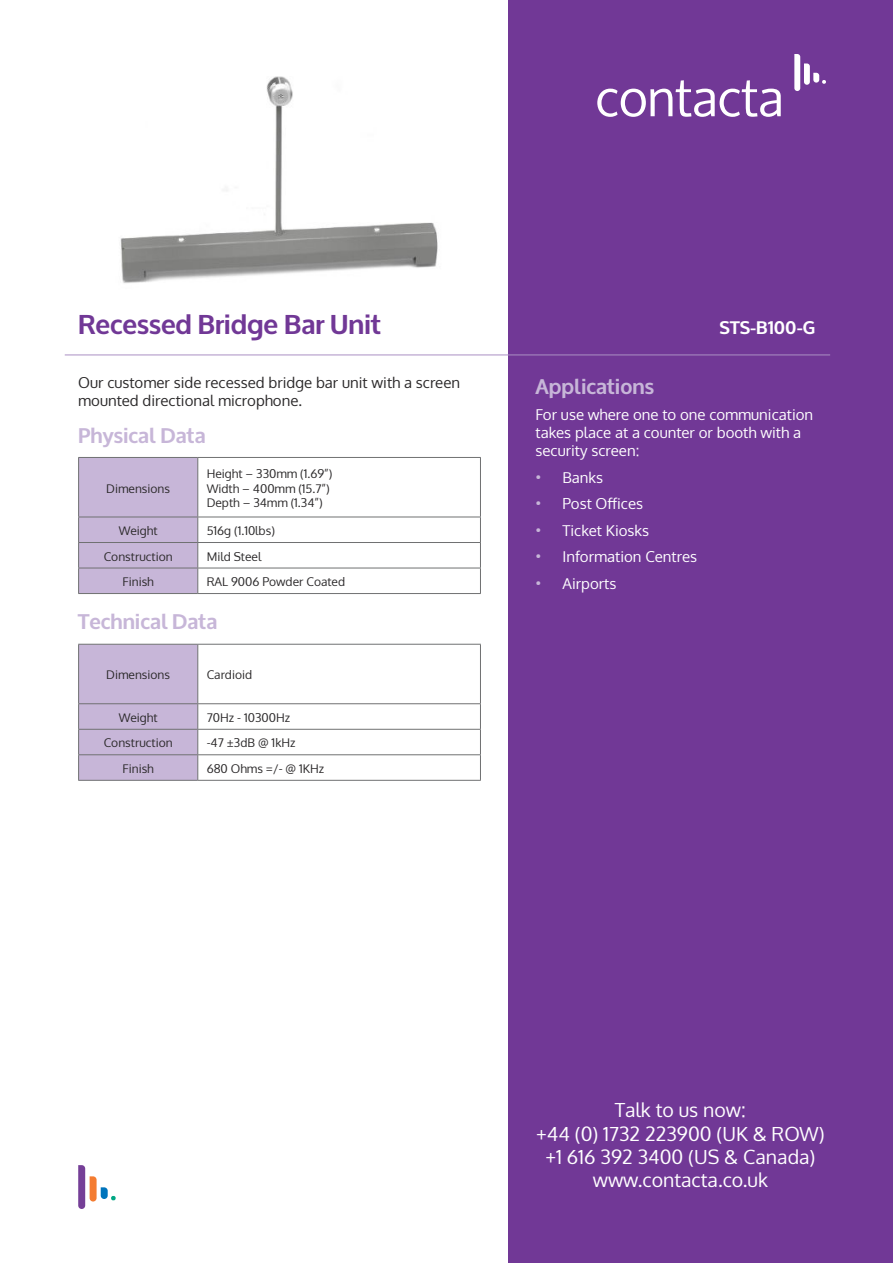
<style>
.page{position:relative;width:893px;height:1263px;background:#fff}
.page>*{position:absolute;margin:0;border:0;box-sizing:border-box;transform-origin:0 0}
.t1{font:700 27px "Oxygen";color:#713896}
.t2{font:700 21px "Oxygen";color:#c7b6d8}
.t3{font:19.5px/23.4px "Oxygen";color:#fff;text-align:center}
.t4{font:700 18px "Oxygen";color:#fff}
.t5{font:15px/18px "Oxygen";color:#fff}
.t6{font:15px/18px "Oxygen";color:#2b292a}
.t7{font:12px/14.4px "Oxygen";color:#2b292a}
.s1{font-weight:300;color:#c7b6d8}
</style>
<div class="page">
<div style="left:508px;top:0;width:385px;height:1263px;background:#713896"></div>
<svg style="left:78px;top:1165px;width:38px;height:44px"></svg>
<svg style="left:597px;top:80px;width:184px;height:37px"></svg>
<svg style="left:794px;top:54px;width:32px;height:37px"></svg>
<hr style="left:65px;top:355px;width:765px;height:1px;background:#ab90c3">
<hr style="left:198px;top:457px;width:283px;height:1px;background:#707172">
<hr style="left:480px;top:458px;width:1px;height:59px;background:#707172">
<hr style="left:198px;top:517px;width:283px;height:1px;background:#707172">
<hr style="left:198px;top:542px;width:283px;height:1px;background:#707172">
<hr style="left:78px;top:593px;width:120px;height:1px;background:#707172">
<hr style="left:198px;top:568px;width:283px;height:1px;background:#707172">
<svg style="left:78px;top:457px;width:120px;height:136px"></svg>
<svg style="left:480px;top:517px;width:1px;height:76px"></svg>
<hr style="left:198px;top:593px;width:283px;height:1px;background:#707172">
<img style="left:120px;top:76px;width:318px;height:207px">
<hr style="left:198px;top:644px;width:283px;height:1px;background:#707172">
<hr style="left:480px;top:645px;width:1px;height:58px;background:#707172">
<hr style="left:198px;top:703px;width:283px;height:1px;background:#707172">
<hr style="left:198px;top:729px;width:283px;height:1px;background:#707172">
<hr style="left:78px;top:780px;width:120px;height:1px;background:#707172">
<hr style="left:198px;top:754px;width:283px;height:1px;background:#707172">
<svg style="left:78px;top:644px;width:120px;height:136px"></svg>
<svg style="left:480px;top:704px;width:1px;height:76px"></svg>
<hr style="left:198px;top:780px;width:283px;height:1px;background:#707172">
<h1 class="t1" style="left:78px;top:315px;width:305px">Recessed Bridge Bar Unit</h1>
<p class="t6" style="left:78px;top:375px;width:383px">Our customer side recessed bridge bar unit with a screen mounted directional microphone.</p>
<h2 class="t2" style="left:78px;top:427px;width:129px">Physical Data</h2>
<p class="t7" style="left:106px;top:482px;width:65px">Dimensions</p>
<p class="t7" style="left:207px;top:468px;width:127px">Height – 330mm (1.69”)<br>Width – 400mm (15.7”)<br>Depth – 34mm (1.34”)</p>
<p class="t7" style="left:119px;top:525px;width:40px">Weight</p>
<p class="t7" style="left:207px;top:525px;width:70px">516g (1.10lbs)</p>
<p class="t7" style="left:104px;top:550px;width:70px">Construction</p>
<p class="t7" style="left:207px;top:550px;width:56px">Mild Steel</p>
<p class="t7" style="left:123px;top:576px;width:33px">Finish</p>
<p class="t7" style="left:207px;top:576px;width:140px">RAL 9006 Powder Coated</p>
<h2 class="t2" style="left:78px;top:614px;width:141px">Technical Data</h2>
<p class="t7" style="left:106px;top:669px;width:65px">Dimensions</p>
<p class="t7" style="left:207px;top:669px;width:47px">Cardioid</p>
<p class="t7" style="left:119px;top:711px;width:40px">Weight</p>
<p class="t7" style="left:207px;top:711px;width:85px">70Hz - 10300Hz</p>
<p class="t7" style="left:104px;top:737px;width:70px">Construction</p>
<p class="t7" style="left:207px;top:737px;width:90px">-47 ±3dB @ 1kHz</p>
<p class="t7" style="left:123px;top:762px;width:33px">Finish</p>
<p class="t7" style="left:207px;top:762px;width:119px">680 Ohms =/- @ 1KHz</p>
<h3 class="t4" style="left:720px;top:321px;width:97px">STS-B100-G</h3>
<h2 class="t2" style="left:535px;top:378px;width:120px">Applications</h2>
<p class="t5" style="left:535px;top:407px;width:279px">For use where one to one communication takes place at a counter or booth with a security screen:</p>
<p class="t5" style="left:535px;top:470px;width:69px"><span class="s1">•</span> Banks</p>
<p class="t5" style="left:535px;top:495px;width:109px"><span class="s1">•</span> Post Offices</p>
<p class="t5" style="left:535px;top:523px;width:115px"><span class="s1">•</span> Ticket Kiosks</p>
<p class="t5" style="left:535px;top:549px;width:163px"><span class="s1">•</span> Information Centres</p>
<p class="t5" style="left:535px;top:576px;width:82px"><span class="s1">•</span> Airports</p>
<h3 class="t3" style="left:536px;top:1100px;width:290px">Talk to us now:<br>+44 (0) 1732 223900 (UK &amp; ROW) +1 616 392 3400 (US &amp; Canada) www.contacta.co.uk</h3>
</div>
